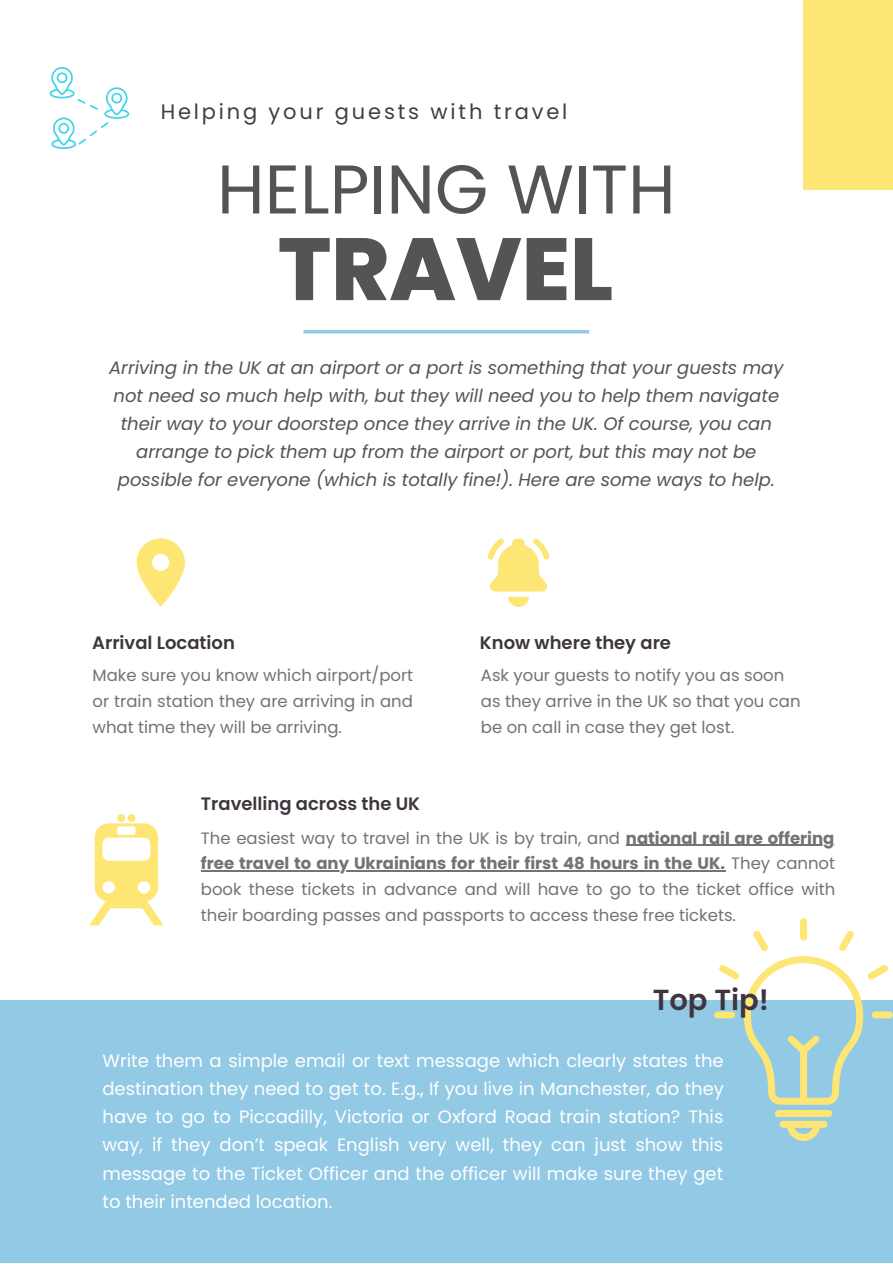
<style>
.page{position:relative;width:893px;height:1264px;background:#fff}
.page>*{position:absolute;margin:0;border:0;box-sizing:border-box;transform-origin:0 0}
.t1{font:800 88.05px "Poppins";color:#545454}
.t2{font:68.85px "Poppins";color:#545454}
.t3{font:600 28.95px "Poppins";color:#3e353f}
.t4{font:21px "Poppins";letter-spacing:.135em;color:#404040}
.t5{font:18px/28px "Poppins";color:#fff;text-align:justify}
.t6{font:italic 18px/28px "Poppins";color:#545454;text-align:center}
.t7{font:600 18px "Poppins";color:#3e353f}
.t8{font:16.5px/25.8px "Poppins";color:#737373;text-align:justify}
.s1{font-weight:700}
</style>
<div class="page">
<hr style="left:303px;top:330px;width:286px;height:3px;background:#92c9e4">
<div style="left:803px;top:0;width:89px;height:189px;background:#fde673"></div>
<svg style="left:49px;top:67px;width:81px;height:82px"></svg>
<svg style="left:487px;top:538px;width:62px;height:53px"></svg>
<svg style="left:508px;top:597px;width:20px;height:10px"></svg>
<svg style="left:136px;top:538px;width:49px;height:69px"></svg>
<div style="left:0;top:1000px;width:892px;height:262px;background:#92c9e4"></div>
<div style="left:800px;top:918px;width:7px;height:22px;background:#fde673;border-radius:3px"></div>
<div style="left:871px;top:1011px;width:21px;height:7px;background:#fde673;border-radius:3px"></div>
<div style="left:714px;top:1011px;width:21px;height:7px;background:#fde673;border-radius:3px"></div>
<svg style="left:718px;top:930px;width:170px;height:174px"></svg>
<div style="left:779px;top:1120px;width:48px;height:7px;background:#fde673;border-radius:3px"></div>
<div style="left:774px;top:1109px;width:58px;height:7px;background:#fde673;border-radius:3px"></div>
<svg style="left:786px;top:1120px;width:34px;height:20px"></svg>
<svg style="left:89px;top:823px;width:74px;height:102px"></svg>
<div style="left:117px;top:814px;width:8px;height:8px;background:#fde673;border-radius:50%"></div>
<div style="left:128px;top:814px;width:7px;height:8px;background:#fde673;border-radius:50%"></div>
<hr style="left:626px;top:844px;width:208px;height:1px;background:#737373">
<hr style="left:201px;top:870px;width:524px;height:1px;background:#737373">
<p class="t4" style="left:161px;top:97px;width:408px">Helping your guests with travel</p>
<h2 class="t2" style="left:217px;top:141px;width:460px">HELPING WITH</h2>
<h1 class="t1" style="left:278px;top:208px;width:337px">TRAVEL</h1>
<p class="t6" style="left:109px;top:353px;width:675px">Arriving in the UK at an airport or a port is something that your guests may not need so much help with, but they will need you to help them navigate their way to your doorstep once they arrive in the UK. Of course, you can arrange to pick them up from the airport or port, but this may not be possible for everyone (which is totally fine!). Here are some ways to help.</p>
<p class="t7" style="left:92px;top:630px;width:144px">Arrival Location</p>
<p class="t7" style="left:480px;top:630px;width:193px">Know where they are</p>
<p class="t8" style="left:93px;top:662px;width:322px">Make sure you know which airport/port or train station they are arriving in and what time they will be arriving.</p>
<p class="t8" style="left:481px;top:662px;width:321px;text-align:left">Ask your guests to notify you as soon as they arrive in the UK so that you can be on call in case they get lost.</p>
<p class="t7" style="left:201px;top:791px;width:221px">Travelling across the UK</p>
<p class="t8" style="left:201px;top:825px;width:636px">The easiest way to travel in the UK is by train, and <span class="s1">national rail are offering free travel to any Ukrainians for their first 48 hours in the UK.</span> They cannot book these tickets in advance and will have to go to the ticket office with their boarding passes and passports to access these free tickets.</p>
<h3 class="t3" style="left:652px;top:980px;width:118px">Top Tip!</h3>
<p class="t5" style="left:102px;top:1046px;width:623px">Write them a simple email or text message which clearly states the destination they need to get to. E.g., If you live in Manchester, do they have to go to Piccadilly, Victoria or Oxford Road train station? This way, if they don’t speak English very well, they can just show this message to the Ticket Officer and the officer will make sure they get to their intended location.</p>
</div>
